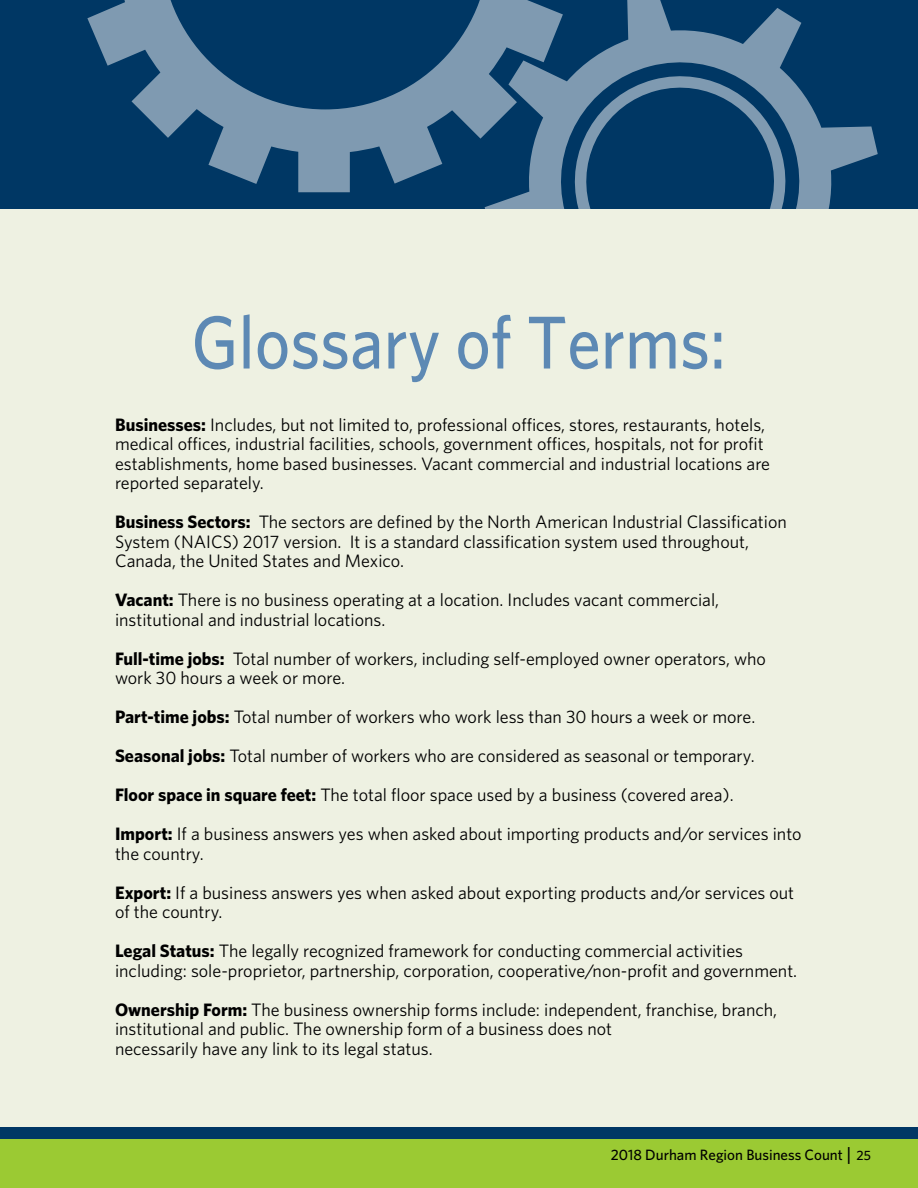
<style>
.page{position:relative;width:918px;height:1188px;background:#eef1e2}
.page>*{position:absolute;margin:0;border:0;box-sizing:border-box;transform-origin:0 0}
.t1{font:500 75px "Whitney";color:#5d89b4;scale:.9 1}
.t2{font:18px/19.5px "Whitney HTF";color:#000}
.t3{font:500 15px "Whitney";color:#000}
.s1{font-family:"Whitney";font-weight:700}
.s2{font-family:"Arial";font-weight:400;font-size:18px}
.s3{font-size:13.5px}
</style>
<div class="page">
<div style="left:0;top:1139px;width:918px;height:49px;background:#9bca33"></div>
<div style="left:0;top:1127px;width:918px;height:12px;background:#003764"></div>
<div style="left:0;top:0;width:918px;height:208px;background:#003764"></div>
<svg style="left:87px;top:0;width:398px;height:192px"></svg>
<svg style="left:485px;top:0;width:393px;height:208px"></svg>
<svg style="left:564px;top:65px;width:233px;height:143px"></svg>
<h1 class="t1" style="left:191px;top:293px;width:595px">Glossary of Terms:</h1>
<p class="t2" style="left:115px;top:415px;width:657px"><span class="s1">Businesses:</span> Includes, but not limited to, professional offices, stores, restaurants, hotels, medical offices, industrial facilities, schools, government offices, hospitals, not for profit establishments, home based businesses. Vacant commercial and industrial locations are reported separately.</p>
<p class="t2" style="left:115px;top:512px;width:673px"><span class="s1">Business Sectors:</span> The sectors are defined by the North American Industrial Classification<br>System (NAICS) 2017 version. It is a standard classification system used throughout,<br>Canada, the United States and Mexico.</p>
<p class="t2" style="left:115px;top:590px;width:606px"><span class="s1">Vacant:</span> There is no business operating at a location. Includes vacant commercial, institutional and industrial locations.</p>
<p class="t2" style="left:115px;top:648px;width:652px"><span class="s1">Full-time jobs:</span> Total number of workers, including self-employed owner operators, who work 30 hours a week or more.</p>
<p class="t2" style="left:115px;top:697px;width:688px;line-height:39px"><span class="s1">Part-time jobs:</span> Total number of workers who work less than 30 hours a week or more.<br><span class="s1">Seasonal jobs:</span> Total number of workers who are considered as seasonal or temporary.<br><span class="s1">Floor space in square feet:</span> The total floor space used by a business (covered area).<br><span class="s1">Import:</span> If a business answers yes when asked about importing products and/or services into</p>
<p class="t2" style="left:115px;top:834px;width:681px;line-height:39px">the country.<br><span class="s1">Export:</span> If a business answers yes when asked about exporting products and/or services out</p>
<p class="t2" style="left:115px;top:892px;width:630px;line-height:39px">of the country.<br><span class="s1">Legal Status:</span> The legally recognized framework for conducting commercial activities</p>
<p class="t2" style="left:115px;top:951px;width:684px;line-height:39px">including: sole-proprietor, partnership, corporation, cooperative/non-profit and government.<br><span class="s1">Ownership Form:</span> The business ownership forms include: independent, franchise, branch,</p>
<p class="t2" style="left:115px;top:1019px;width:499px">institutional and public. The ownership form of a business does not necessarily have any link to its legal status.</p>
<p class="t3" style="left:611px;top:1145px;width:262px">2018 Durham Region Business Count <span class="s2">|</span> <span class="s3">25</span></p>
</div>
